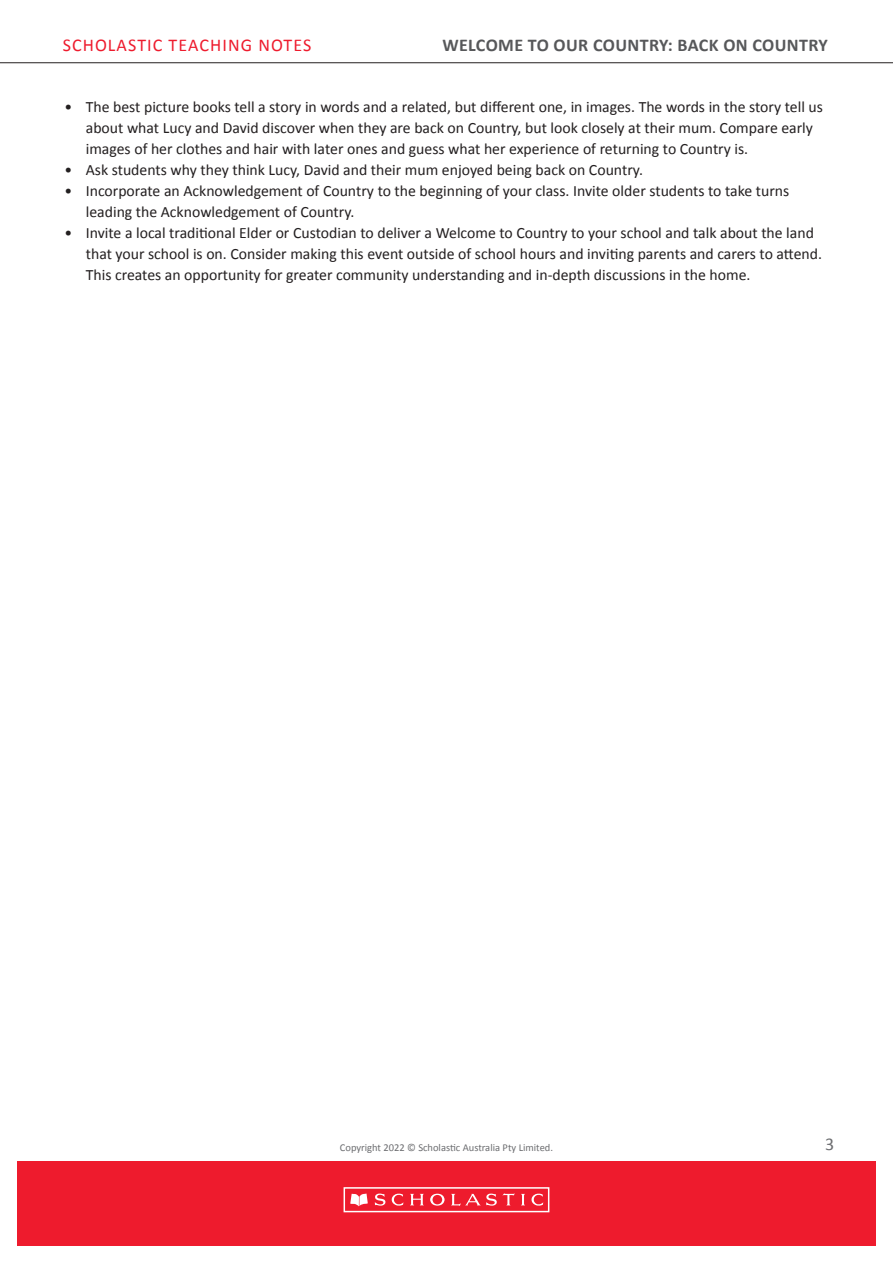
<style>
.page{position:relative;width:893px;height:1263px;background:#fff}
.page>*{position:absolute;margin:0;border:0;box-sizing:border-box;transform-origin:0 0}
.t1{font:700 18px "Calibri";letter-spacing:.02em;color:#57585a}
.t2{font:18px "Calibri";letter-spacing:.06em;color:#ee1b2d}
.t3{font:18px "Calibri";color:#6c6d70}
.t4{font:15.75px/21px "Calibri";color:#231f20}
.t5{font:10.5px "Calibri";color:#6c6d70}
</style>
<div class="page">
<div style="left:17px;top:1161px;width:859px;height:85px;background:#ee1b2d"></div>
<div style="left:344px;top:1187px;width:205px;height:25px;border:2px solid #fff"></div>
<svg style="left:350px;top:1193px;width:18px;height:13px"></svg>
<svg style="left:375px;top:1193px;width:28px;height:13px"></svg>
<svg style="left:410px;top:1194px;width:14px;height:11px"></svg>
<svg style="left:521px;top:1194px;width:4px;height:11px"></svg>
<svg style="left:531px;top:1193px;width:12px;height:13px"></svg>
<svg style="left:430px;top:1194px;width:15px;height:11px"></svg>
<svg style="left:451px;top:1193px;width:64px;height:13px"></svg>
<hr style="left:0;top:62px;width:893px;height:1px;background:#231f20">
<p class="t2" style="left:63px;top:32px;width:250px">SCHOLASTIC TEACHING NOTES</p>
<p class="t1" style="left:442px;top:32px;width:387px">WELCOME TO OUR COUNTRY: BACK ON COUNTRY</p>
<p class="t4" style="left:86px;top:96px;width:739px;text-indent:-21px">• The best picture books tell a story in words and a related, but different one, in images. The words in the story tell us about what Lucy and David discover when they are back on Country, but look closely at their mum. Compare early images of her clothes and hair with later ones and guess what her experience of returning to Country is.</p>
<p class="t4" style="left:65px;top:159px;width:580px">• Ask students why they think Lucy, David and their mum enjoyed being back on Country.</p>
<p class="t4" style="left:86px;top:180px;width:705px;text-indent:-21px">• Incorporate an Acknowledgement of Country to the beginning of your class. Invite older students to take turns leading the Acknowledgement of Country.</p>
<p class="t4" style="left:86px;top:222px;width:738px;text-indent:-21px">• Invite a local traditional Elder or Custodian to deliver a Welcome to Country to your school and talk about the land that your school is on. Consider making this event outside of school hours and inviting parents and carers to attend.<br>This creates an opportunity for greater community understanding and in-depth discussions in the home.</p>
<p class="t5" style="left:340px;top:1140px;width:215px">Copyright 2022 © Scholastic Australia Pty Limited.</p>
<p class="t3" style="left:825px;top:1131px;width:11px">3</p>
</div>
